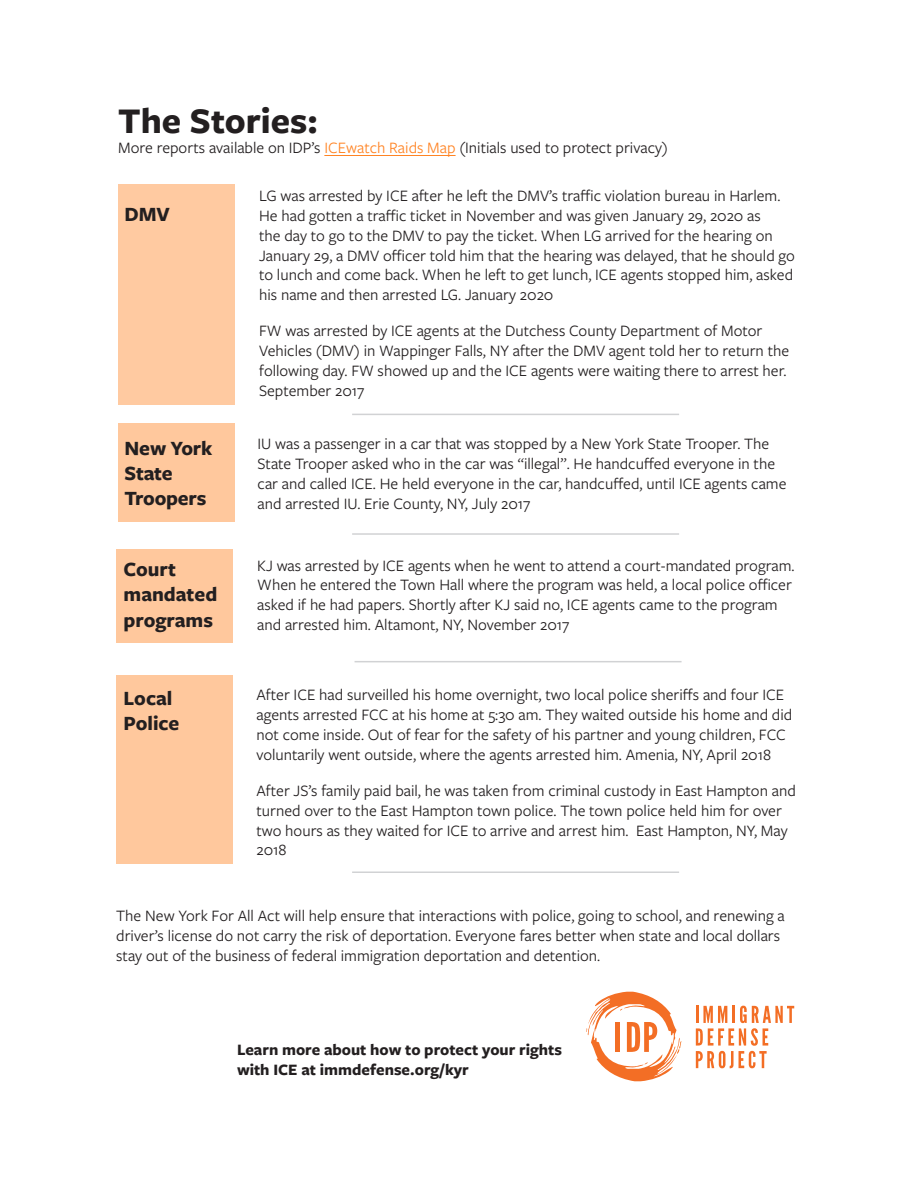
<style>
.page{position:relative;width:918px;height:1188px;background:#fff}
.page>*{position:absolute;margin:0;border:0;box-sizing:border-box;transform-origin:0 0}
.Chapter_Title{font:700 37.5px "Freight Sans Pro";color:#231f20}
.Subhead{font:700 21px/25.2px "Freight Sans Pro";color:#231f20}
.Body{font:16.5px/19.8px "Freight Sans Pro";color:#231f20}
.Subhead-2{font:700 16.5px/19.8px "Freight Sans Pro";color:#231f20}
.s1{color:#ff8424}
</style>
<div class="page">
<div style="left:118px;top:423px;width:117px;height:99px;background:#ffc89d"></div>
<div style="left:118px;top:184px;width:117px;height:221px;background:#ffcaa1"></div>
<hr style="left:324px;top:155px;width:132px;height:1px;background:#ff8424">
<hr style="left:352px;top:533px;width:327px;height:2px;background:#d1d2d4">
<hr style="left:352px;top:414px;width:327px;height:1px;background:#d1d2d4">
<div style="left:116px;top:549px;width:117px;height:94px;background:#ffc89d"></div>
<div style="left:116px;top:675px;width:117px;height:189px;background:#ffc89d"></div>
<hr style="left:355px;top:661px;width:327px;height:1px;background:#d1d2d4">
<hr style="left:352px;top:872px;width:327px;height:1px;background:#d1d2d4">
<svg style="left:696px;top:1006px;width:98px;height:62px"></svg>
<svg style="left:586px;top:992px;width:95px;height:89px"></svg>
<p class="Chapter_Title" style="left:118px;top:95px;width:201px">The Stories:</p>
<p class="Body" style="left:118px;top:137px;width:551px">More reports available on IDP’s <span class="s1">ICEwatch Raids Map</span> (Initials used to protect privacy)</p>
<p class="Body" style="left:259px;top:185px;width:537px">LG was arrested by ICE after he left the DMV’s traffic violation bureau in Harlem.<br>He had gotten a traffic ticket in November and was given January 29, 2020 as<br>the day to go to the DMV to pay the ticket. When LG arrived for the hearing on January 29, a DMV officer told him that the hearing was delayed, that he should go to lunch and come back. When he left to get lunch, ICE agents stopped him, asked his name and then arrested LG. January 2020</p>
<p class="Body" style="left:259px;top:321px;width:532px">FW was arrested by ICE agents at the Dutchess County Department of Motor Vehicles (DMV) in Wappinger Falls, NY after the DMV agent told her to return the following day. FW showed up and the ICE agents were waiting there to arrest her.<br>September 2017</p>
<p class="Body" style="left:258px;top:433px;width:530px">IU was a passenger in a car that was stopped by a New York State Trooper. The State Trooper asked who in the car was “illegal”. He handcuffed everyone in the car and called ICE. He held everyone in the car, handcuffed, until ICE agents came and arrested IU. Erie County, NY, July 2017</p>
<p class="Subhead" style="left:124px;top:201px;width:47px">DMV</p>
<p class="Subhead" style="left:124px;top:435px;width:89px">New York<br>State<br>Troopers</p>
<p class="Subhead" style="left:124px;top:556px;width:95px">Court mandated programs</p>
<p class="Body" style="left:257px;top:555px;width:539px">KJ was arrested by ICE agents when he went to attend a court-mandated program.<br>When he entered the Town Hall where the program was held, a local police officer asked if he had papers. Shortly after KJ said no, ICE agents came to the program and arrested him. Altamont, NY, November 2017</p>
<p class="Subhead" style="left:124px;top:684px;width:57px">Local<br>Police</p>
<p class="Body" style="left:256px;top:684px;width:537px">After ICE had surveilled his home overnight, two local police sheriffs and four ICE agents arrested FCC at his home at 5:30 am. They waited outside his home and did not come inside. Out of fear for the safety of his partner and young children, FCC voluntarily went outside, where the agents arrested him. Amenia, NY, April 2018</p>
<p class="Body" style="left:256px;top:780px;width:541px">After JS’s family paid bail, he was taken from criminal custody in East Hampton and turned over to the East Hampton town police. The town police held him for over two hours as they waited for ICE to arrive and arrest him. East Hampton, NY, May 2018</p>
<p class="Body" style="left:116px;top:905px;width:670px">The New York For All Act will help ensure that interactions with police, going to school, and renewing a driver’s license do not carry the risk of deportation. Everyone fares better when state and local dollars stay out of the business of federal immigration deportation and detention.</p>
<p class="Subhead-2" style="left:237px;top:1039px;width:326px">Learn more about how to protect your rights with ICE at immdefense.org/kyr</p>
</div>
